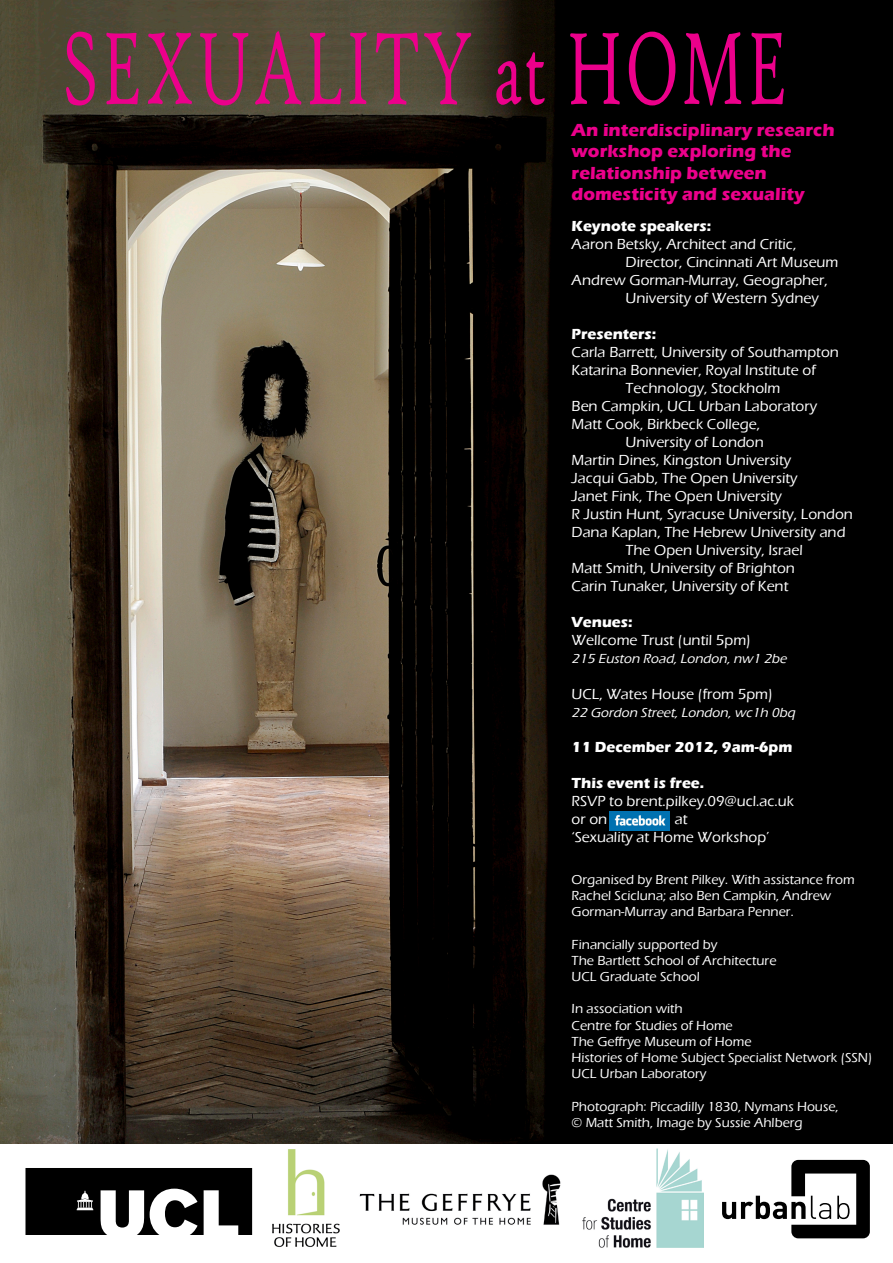
<style>
.page{position:relative;width:893px;height:1263px;background:#fff}
.page>*{position:absolute;margin:0;border:0;box-sizing:border-box;transform-origin:0 0}
.t1{font:110.25px "High Tower Text";letter-spacing:.025em;color:#ec008b;scale:.6 1}
.t2{font:700 18px/21.6px "Eras ITC";color:#ec008b}
.t3{font:500 15px/18px "Eras ITC";color:#fff}
.t4{font:700 15px "Eras ITC";color:#fff}
.t5{font:500 13.5px/16.2px "Eras ITC";color:#fff}
.t6{font:italic 500 13.5px "Eras ITC";color:#fff}
.s1{font-weight:700}
</style>
<div class="page">
<img style="left:0;top:0;width:893px;height:1144px">
<svg style="left:26px;top:1168px;width:226px;height:67px"></svg>
<img style="left:582px;top:1148px;width:122px;height:100px">
<img style="left:272px;top:1149px;width:68px;height:98px">
<img style="left:359px;top:1174px;width:202px;height:51px">
<svg style="left:722px;top:1160px;width:148px;height:78px"></svg>
<img style="left:610px;top:812px;width:60px;height:18px">
<p class="t1" style="left:62px;top:5px;width:1212px">SEXUALITY at HOME</p>
<p class="t2" style="left:572px;top:119px;width:264px">An interdisciplinary research workshop exploring the relationship between domesticity and sexuality</p>
<p class="t4" style="left:572px;top:217px;width:141px">Keynote speakers:</p>
<p class="t3" style="left:626px;top:235px;width:214px;text-indent:-54px">Aaron Betsky, Architect and Critic,<br>Director, Cincinnati Art Museum</p>
<p class="t3" style="left:626px;top:271px;width:204px;text-indent:-54px">Andrew Gorman-Murray, Geographer,<br>University of Western Sydney</p>
<p class="t4" style="left:572px;top:325px;width:86px">Presenters:</p>
<p class="t3" style="left:572px;top:343px;width:269px">Carla Barrett, University of Southampton</p>
<p class="t3" style="left:626px;top:361px;width:192px;text-indent:-54px">Katarina Bonnevier, Royal Institute of<br>Technology, Stockholm</p>
<p class="t3" style="left:572px;top:397px;width:247px">Ben Campkin, UCL Urban Laboratory</p>
<p class="t3" style="left:572px;top:415px;width:194px;text-align:right">Matt Cook, Birkbeck College,<br>University of London</p>
<p class="t3" style="left:572px;top:451px;width:221px">Martin Dines, Kingston University</p>
<p class="t3" style="left:572px;top:469px;width:227px">Jacqui Gabb, The Open University</p>
<p class="t3" style="left:572px;top:487px;width:212px">Janet Fink, The Open University</p>
<p class="t3" style="left:572px;top:505px;width:283px">R Justin Hunt, Syracuse University, London</p>
<p class="t3" style="left:626px;top:523px;width:221px;text-indent:-54px">Dana Kaplan, The Hebrew University and<br>The Open University, Israel</p>
<p class="t3" style="left:572px;top:559px;width:225px">Matt Smith, University of Brighton</p>
<p class="t3" style="left:572px;top:577px;width:218px">Carin Tunaker, University of Kent</p>
<p class="t4" style="left:572px;top:613px;width:62px">Venues:</p>
<p class="t3" style="left:572px;top:631px;width:181px">Wellcome Trust (until 5pm)</p>
<p class="t6" style="left:572px;top:651px;width:219px">215 Euston Road,London,nw1 2be</p>
<p class="t3" style="left:572px;top:685px;width:203px">UCL, Wates House (from 5pm)</p>
<p class="t6" style="left:572px;top:705px;width:228px">22 Gordon Street,London,wc1h 0bq</p>
<p class="t4" style="left:572px;top:738px;width:222px">11 December 2012, 9am-6pm</p>
<p class="t3" style="left:572px;top:774px;width:224px"><span class="s1">This event is free.<br></span>RSVP to brent.pilkey.09@ucl.ac.uk</p>
<p class="t3" style="left:572px;top:810px;width:37px">or on</p>
<p class="t3" style="left:675px;top:810px;width:14px">at</p>
<p class="t3" style="left:572px;top:828px;width:199px">‘Sexuality at Home Workshop’</p>
<p class="t5" style="left:572px;top:871px;width:285px">Organised by Brent Pilkey. With assistance from</p>
<p class="t5" style="left:572px;top:888px;width:261px">Rachel Scicluna; also Ben Campkin, Andrew<br>Gorman-Murray and Barbara Penner.</p>
<p class="t5" style="left:572px;top:936px;width:206px">Financially supported by<br>The Bartlett School of Architecture<br>UCL Graduate School</p>
<p class="t5" style="left:572px;top:1001px;width:163px">In association with<br>Centre for Studies of Home</p>
<p class="t5" style="left:572px;top:1033px;width:302px">The Geffrye Museum of Home<br>Histories of Home Subject Specialist Network (SSN)</p>
<p class="t5" style="left:572px;top:1066px;width:136px">UCL Urban Laboratory</p>
<p class="t5" style="left:572px;top:1098px;width:268px">Photograph: Piccadilly 1830, Nymans House, © Matt Smith, Image by Sussie Ahlberg</p>
</div>
